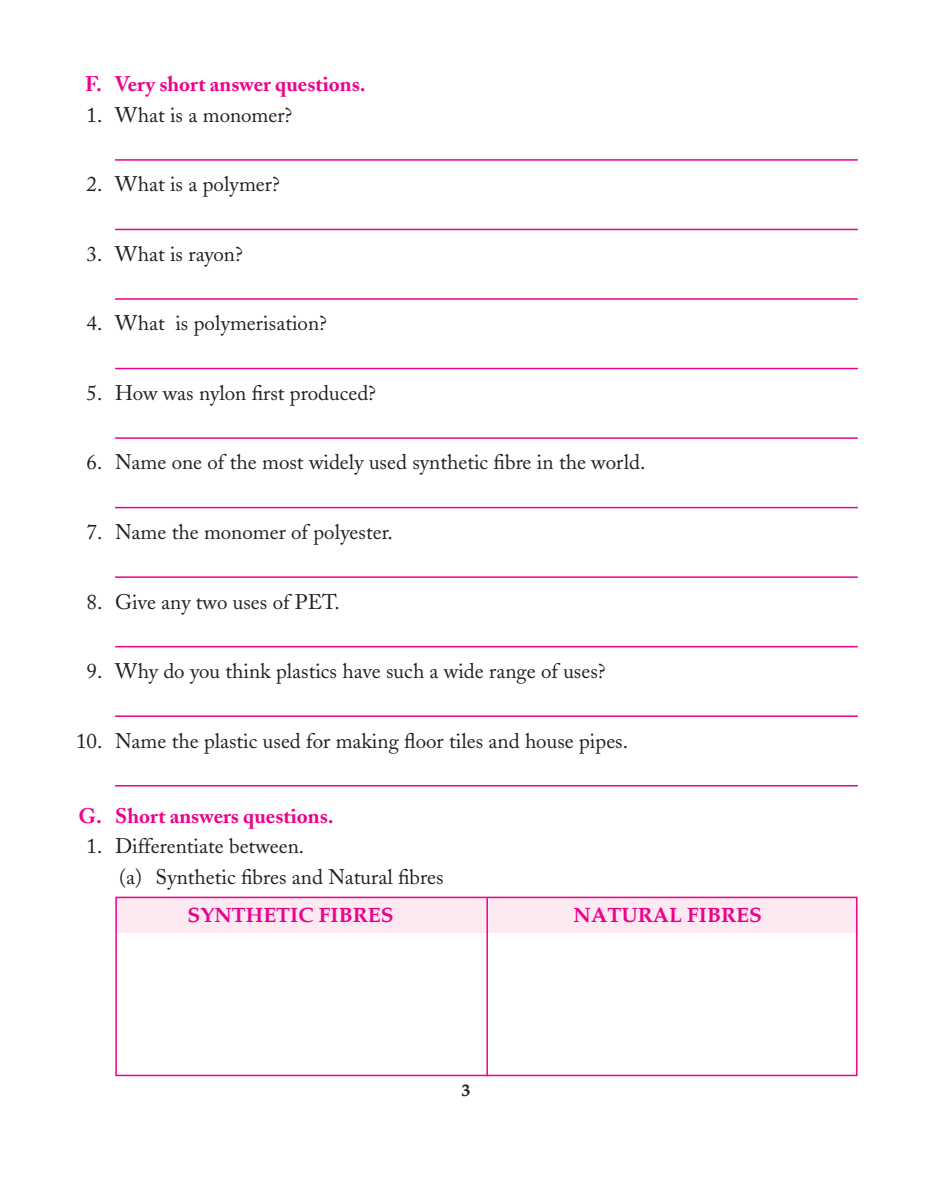
<style>
.page{position:relative;width:945px;height:1199px;background:#fff}
.page>*{position:absolute;margin:0;border:0;box-sizing:border-box;transform-origin:0 0}
.body_text{font:21px "Adobe Caslon";color:#231f20}
.heading_1{font:700 21px "Adobe Caslon";color:#ed028c}
.mcq_tab{font:21px "Adobe Caslon";color:#231f20}
.table_tab{font:700 21px "Palatino";color:#ed028c}
.t1{font:700 18px "Palatino";color:#231f20}
</style>
<div class="page">
<div style="left:115px;top:898px;width:743px;height:34px;background:#fce9f1"></div>
<div style="left:115px;top:897px;width:743px;height:179px;border:2px solid #ed028c"></div>
<hr style="left:486px;top:897px;width:2px;height:179px;background:#ed028c">
<hr style="left:115px;top:159px;width:743px;height:2px;background:#ed028c">
<hr style="left:115px;top:229px;width:743px;height:1px;background:#ed028c">
<hr style="left:115px;top:298px;width:743px;height:2px;background:#ed028c">
<hr style="left:115px;top:368px;width:743px;height:1px;background:#ed028c">
<hr style="left:115px;top:437px;width:743px;height:2px;background:#ed028c">
<hr style="left:115px;top:507px;width:743px;height:1px;background:#ed028c">
<hr style="left:115px;top:576px;width:743px;height:2px;background:#ed028c">
<hr style="left:115px;top:646px;width:743px;height:1px;background:#ed028c">
<hr style="left:115px;top:715px;width:743px;height:2px;background:#ed028c">
<hr style="left:115px;top:785px;width:743px;height:1px;background:#ed028c">
<p class="heading_1" style="left:85px;top:71px;width:282px">F. Very short answer questions.</p>
<p class="body_text" style="left:87px;top:102px;width:207px">1. What is a monomer?</p>
<p class="body_text" style="left:87px;top:172px;width:195px">2. What is a polymer?</p>
<p class="body_text" style="left:87px;top:241px;width:158px">3. What is rayon?</p>
<p class="body_text" style="left:87px;top:311px;width:242px">4. What is polymerisation?</p>
<p class="body_text" style="left:87px;top:380px;width:291px">5. How was nylon first produced?</p>
<p class="body_text" style="left:87px;top:450px;width:560px">6. Name one of the most widely used synthetic fibre in the world.</p>
<p class="body_text" style="left:87px;top:519px;width:308px">7. Name the monomer of polyester.</p>
<p class="body_text" style="left:87px;top:589px;width:255px">8. Give any two uses of PET.</p>
<p class="body_text" style="left:87px;top:658px;width:521px">9. Why do you think plastics have such a wide range of uses?</p>
<p class="body_text" style="left:76px;top:728px;width:554px">10. Name the plastic used for making floor tiles and house pipes.</p>
<p class="heading_1" style="left:79px;top:802px;width:257px">G. Short answers questions.</p>
<p class="body_text" style="left:87px;top:834px;width:219px">1. Differentiate between.</p>
<p class="mcq_tab" style="left:119px;top:864px;width:326px">(a) Synthetic fibres and Natural fibres</p>
<p class="table_tab" style="left:188px;top:902px;width:207px">SYNTHETIC FIBRES</p>
<p class="table_tab" style="left:574px;top:902px;width:190px">NATURAL FIBRES</p>
<p class="t1" style="left:462px;top:1079px;width:10px">3</p>
</div>
